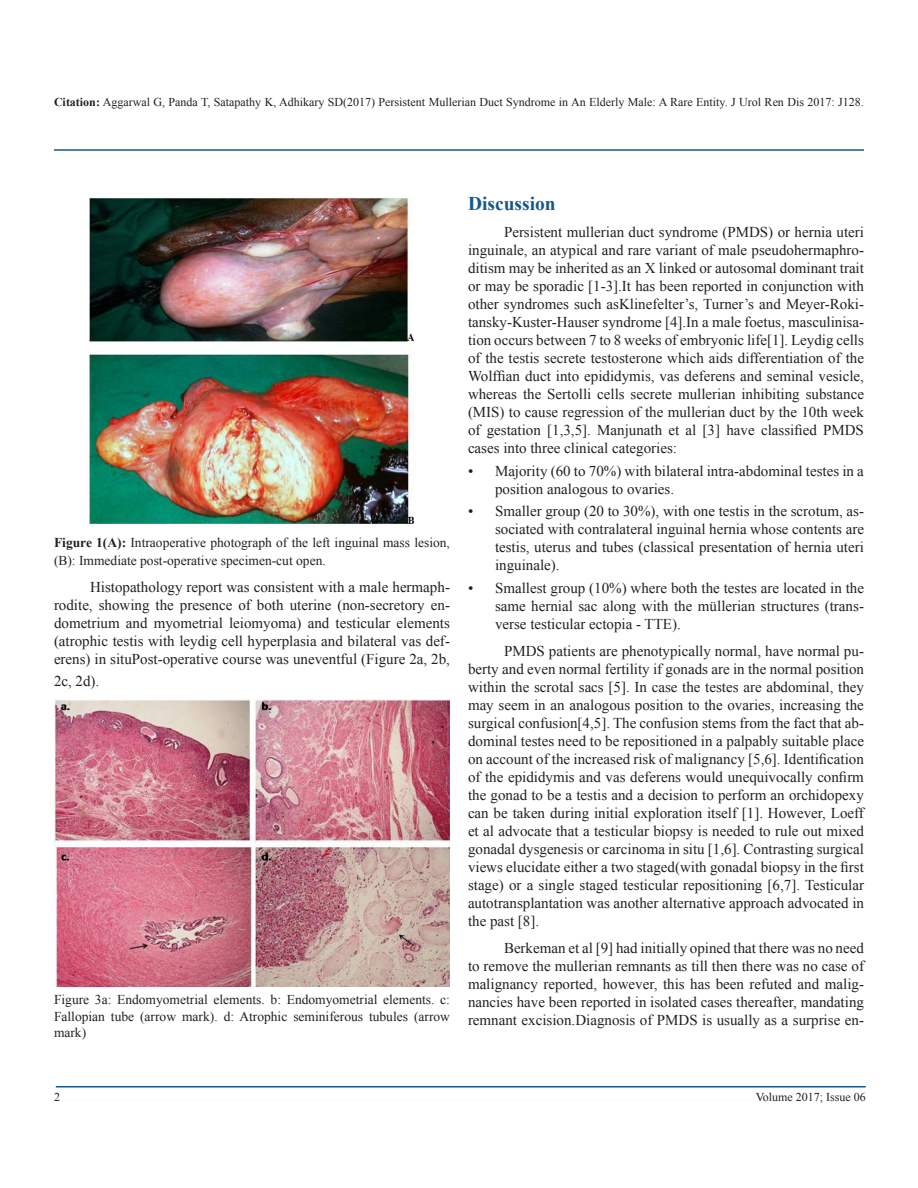
<style>
.page{position:relative;width:918px;height:1188px;background:#fff}
.page>*{position:absolute;margin:0;border:0;box-sizing:border-box;transform-origin:0 0}
.t1{font:700 19.5px "Times New Roman";color:#15588c}
.t2{font:15px/18px "Times New Roman";color:#231f20;text-align:justify}
.t3{font:13.5px/16.2px "Times New Roman";color:#231f20}
.t4{font:12px "Times New Roman";color:#231f20}
.s1{font-weight:700}
</style>
<div class="page">
<img style="left:90px;top:198px;width:324px;height:328px">
<img style="left:54px;top:700px;width:396px;height:287px">
<hr style="left:56px;top:1086px;width:810px;height:2px;background:#15588c">
<hr style="left:54px;top:149px;width:810px;height:2px;background:#15588c">
<p class="t4" style="left:54px;top:94px;width:811px"><span class="s1">Citation:</span> Aggarwal G, Panda T, Satapathy K, Adhikary SD(2017) Persistent Mullerian Duct Syndrome in An Elderly Male: A Rare Entity. J Urol Ren Dis 2017: J128.</p>
<p class="t3" style="left:54px;top:534px;width:398px;line-height:18px"><span class="s1">Figure 1(A):</span> Intraoperative photograph of the left inguinal mass lesion, (B): Immediate post-operative specimen-cut open.</p>
<p class="t2" style="left:54px;top:578px;width:397px;text-indent:36px">Histopathology report was consistent with a male hermaph&shy;rodite, showing the presence of both uterine (non-secretory en&shy;dometrium and myometrial leiomyoma) and testicular elements (atrophic testis with leydig cell hyperplasia and bilateral vas def&shy;erens) in situPost-operative course was uneventful (Figure 2a, 2b,</p>
<p class="t2" style="left:54px;top:672px;width:47px">2c, 2d).</p>
<p class="t3" style="left:54px;top:992px;width:398px;text-align:justify">Figure 3a: Endomyometrial elements. b: Endomyometrial elements. c:<br>Fallopian tube (arrow mark). d: Atrophic seminiferous tubules (arrow mark)</p>
<p class="t1" style="left:468px;top:190px;width:89px">Discussion</p>
<p class="t2" style="left:468px;top:223px;width:398px;text-indent:36px">Persistent mullerian duct syndrome (PMDS) or hernia uteri inguinale, an atypical and rare variant of male pseudohermaphro&shy;ditism may be inherited as an X linked or autosomal dominant trait or may be sporadic [1-3].It has been reported in conjunction with other syndromes such asKlinefelter’s, Turner’s and Meyer-Roki&shy;tansky-Kuster-Hauser syndrome [4].In a male foetus, masculinisa&shy;tion occurs between 7 to 8 weeks of embryonic life[1]. Leydig cells of the testis secrete testosterone which aids differentiation of the Wolffian duct into epididymis, vas deferens and seminal vesicle, whereas the Sertolli cells secrete mullerian inhibiting substance (MIS) to cause regression of the mullerian duct by the 10th week of gestation [1,3,5]. Manjunath et al [3] have classified PMDS cases into three clinical categories:</p>
<p class="t2" style="left:495px;top:461px;width:370px;text-indent:-27px">• Majority (60 to 70%) with bilateral intra-abdominal testes in a position analogous to ovaries.</p>
<p class="t2" style="left:495px;top:502px;width:371px;text-indent:-27px">• Smaller group (20 to 30%), with one testis in the scrotum, as&shy;sociated with contralateral inguinal hernia whose contents are testis, uterus and tubes (classical presentation of hernia uteri inguinale).</p>
<p class="t2" style="left:495px;top:578px;width:370px;text-indent:-27px">• Smallest group (10%) where both the testes are located in the same hernial sac along with the müllerian structures (trans&shy;verse testicular ectopia - TTE).</p>
<p class="t2" style="left:468px;top:641px;width:398px;text-indent:36px">PMDS patients are phenotypically normal, have normal pu&shy;berty and even normal fertility if gonads are in the normal position within the scrotal sacs [5]. In case the testes are abdominal, they may seem in an analogous position to the ovaries, increasing the surgical confusion[4,5]. The confusion stems from the fact that ab&shy;dominal testes need to be repositioned in a palpably suitable place on account of the increased risk of malignancy [5,6]. Identification of the epididymis and vas deferens would unequivocally confirm the gonad to be a testis and a decision to perform an orchidopexy can be taken during initial exploration itself [1]. However, Loeff et al advocate that a testicular biopsy is needed to rule out mixed gonadal dysgenesis or carcinoma in situ [1,6]. Contrasting surgical views elucidate either a two staged(with gonadal biopsy in the first stage) or a single staged testicular repositioning [6,7]. Testicular autotransplantation was another alternative approach advocated in the past [8].</p>
<p class="t2" style="left:468px;top:938px;width:398px;text-indent:36px">Berkeman et al [9] had initially opined that there was no need to remove the mullerian remnants as till then there was no case of malignancy reported, however, this has been refuted and malig&shy;nancies have been reported in isolated cases thereafter, mandating remnant excision.Diagnosis of PMDS is usually as a surprise en-</p>
<p class="t4" style="left:54px;top:1089px;width:7px">2</p>
<p class="t4" style="left:756px;top:1089px;width:112px">Volume 2017; Issue 06</p>
</div>
